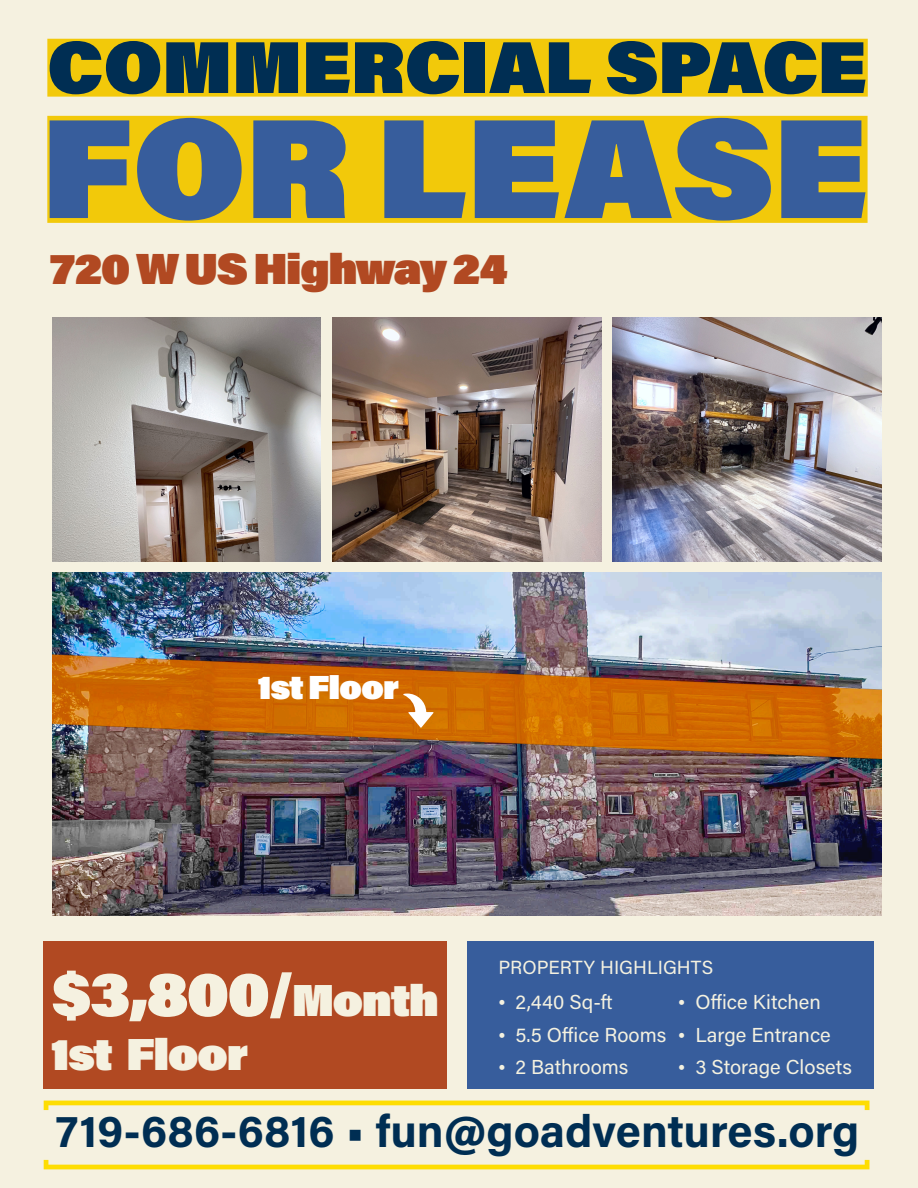
<style>
.page{position:relative;width:918px;height:1188px;background:#f5f1e0}
.page>*{position:absolute;margin:0;border:0;box-sizing:border-box;transform-origin:0 0}
.t1{font:900 141.45px "Acumin Pro";letter-spacing:.005em;color:#375d9c}
.t2{font:900 73.5px "Acumin Pro";color:#002e53}
.t3{font:900 62.85px "Acumin Pro";color:#f5f1e0}
.t4{font:700 45.3px "Acumin Pro";color:#002e53}
.t5{font:900 44.85px "Acumin Pro";letter-spacing:-.035em;color:#f5f1e0}
.t6{font:900 43.65px "Acumin Pro";letter-spacing:-.035em;color:#b14922}
.t7{font:900 33.45px "Acumin Pro";letter-spacing:-.035em;color:#fff}
.t8{font:20.25px "Acumin Pro";color:#f4f1e0}
.t9{font:19.05px "Acumin Pro";letter-spacing:.005em;color:#f4f1e0}
.s1{font-size:44.85px}
.s2{font-family:"Times New Roman"}
</style>
<div class="page">
<div style="left:467px;top:942px;width:407px;height:147px;background:#375d9c"></div>
<div style="left:44px;top:942px;width:403px;height:147px;background:#b14922"></div>
<svg style="left:44px;top:1101px;width:825px;height:68px"></svg>
<svg style="left:47px;top:39px;width:821px;height:184px;background:#f2cd20"></svg>
<img style="left:52px;top:317px;width:269px;height:244px">
<img style="left:332px;top:317px;width:270px;height:244px">
<img style="left:613px;top:317px;width:269px;height:244px">
<img style="left:52px;top:573px;width:830px;height:343px">
<svg style="left:403px;top:694px;width:31px;height:34px"></svg>
<h2 class="t2" style="left:48px;top:15px;width:821px">COMMERCIAL SPACE</h2>
<h1 class="t1" style="left:42px;top:68px;width:827px">FOR LEASE</h1>
<h3 class="t6" style="left:50px;top:237px;width:460px">720 W US Highway 24</h3>
<h3 class="t7" style="left:258px;top:664px;width:143px">1st Floor</h3>
<h3 class="t3" style="left:51px;top:949px;width:390px">$3,800/<span class="s1">Month</span></h3>
<h3 class="t5" style="left:51px;top:1022px;width:199px">1st Floor</h3>
<p class="t9" style="left:498px;top:954px;width:216px">PROPERTY HIGHLIGHTS</p>
<p class="t8" style="left:498px;top:988px;width:116px"><span class="s2">•</span> 2,440 Sq-ft</p>
<p class="t8" style="left:498px;top:1020px;width:169px"><span class="s2">•</span> 5.5 Office Rooms</p>
<p class="t8" style="left:498px;top:1053px;width:132px"><span class="s2">•</span> 2 Bathrooms</p>
<p class="t8" style="left:678px;top:988px;width:144px"><span class="s2">•</span> Office Kitchen</p>
<p class="t8" style="left:678px;top:1020px;width:154px"><span class="s2">•</span> Large Entrance</p>
<p class="t8" style="left:678px;top:1053px;width:175px"><span class="s2">•</span> 3 Storage Closets</p>
<h3 class="t4" style="left:56px;top:1099px;width:805px">719-686-6816 • fun@goadventures.org</h3>
</div>
